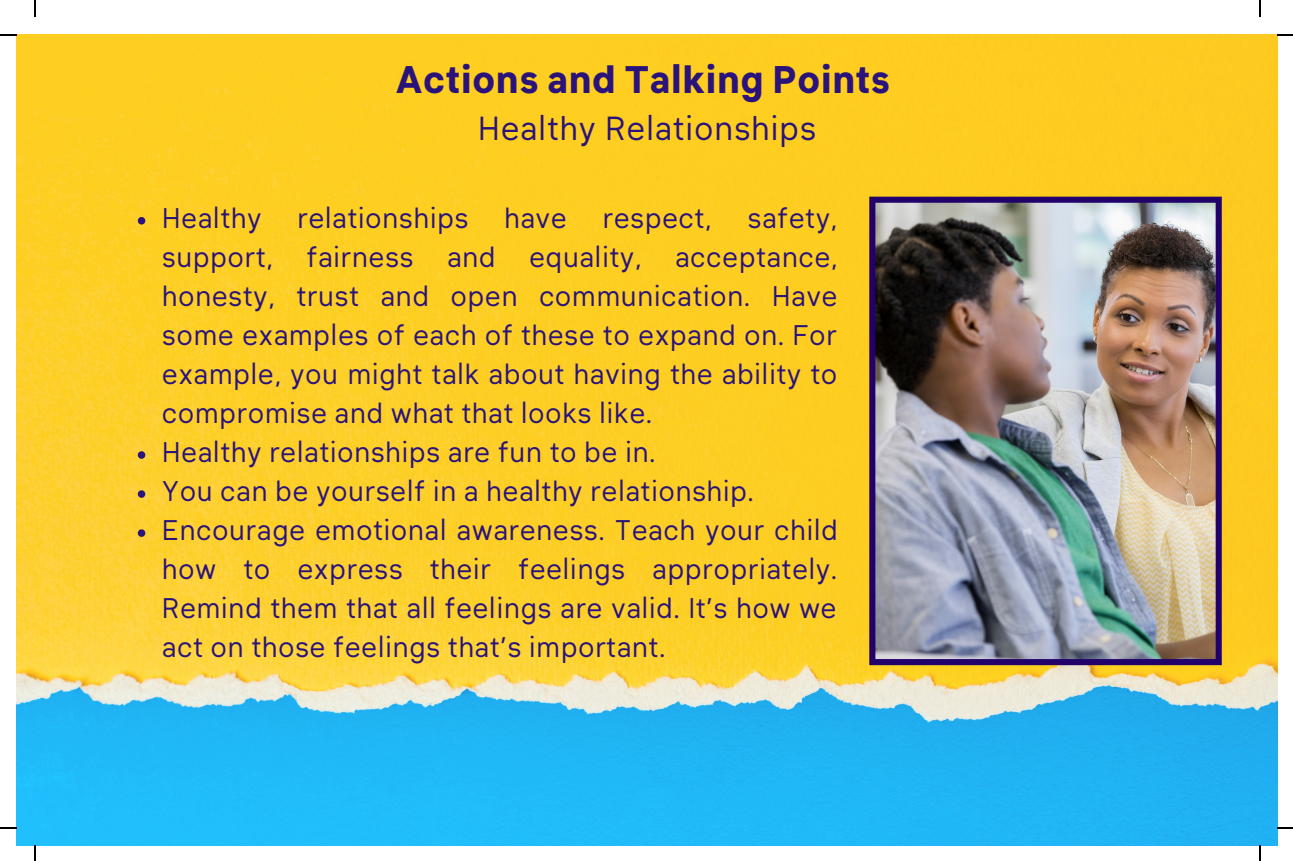
<style>
.page{position:relative;width:1293px;height:861px;background:#fff}
.page>*{position:absolute;margin:0;border:0;box-sizing:border-box;transform-origin:0 0}
.t1{font:700 38px "Klima";letter-spacing:.02em;color:#2a137b}
.t2{font:32.8px "Klima";letter-spacing:.02em;color:#2a137b}
.t3{font:28px/39px "Klima";letter-spacing:.015em;color:#2a137b}
</style>
<div class="page">
<img style="left:16px;top:35px;width:1260px;height:809px">
<svg style="left:138px;top:217px;width:7px;height:7px"></svg>
<svg style="left:138px;top:451px;width:7px;height:7px"></svg>
<svg style="left:138px;top:490px;width:7px;height:7px"></svg>
<svg style="left:138px;top:529px;width:7px;height:7px"></svg>
<img style="left:869px;top:196px;width:352px;height:468px">
<svg style="left:34px;top:0;width:2px;height:17px"></svg>
<svg style="left:0;top:35px;width:16px;height:1px"></svg>
<svg style="left:1259px;top:0;width:1px;height:17px"></svg>
<svg style="left:1276px;top:35px;width:16px;height:1px"></svg>
<svg style="left:34px;top:845px;width:2px;height:15px"></svg>
<svg style="left:0;top:827px;width:16px;height:1px"></svg>
<svg style="left:1258px;top:845px;width:2px;height:15px"></svg>
<svg style="left:1276px;top:827px;width:16px;height:1px"></svg>
<h1 class="t1" style="left:395px;top:64px;width:496px">Actions and Talking Points</h1>
<p class="t2" style="left:477px;top:115px;width:340px">Healthy Relationships</p>
<p class="t3" style="left:162px;top:200px;width:101px">Healthy</p>
<p class="t3" style="left:297px;top:200px;width:173px">relationships</p>
<p class="t3" style="left:504px;top:200px;width:64px">have</p>
<p class="t3" style="left:602px;top:200px;width:111px">respect,</p>
<p class="t3" style="left:162px;top:200px;width:677px;text-indent:585px">safety, support, fairness and equality, acceptance, honesty, trust and open communication. Have some examples of each of these to expand on. For example, you might talk about having the ability to compromise and what that looks like.<br>Healthy relationships are fun to be in.<br>You can be yourself in a healthy relationship.<br>Encourage emotional awareness. Teach your child how to express their feelings appropriately.<br>Remind them that all feelings are valid. It’s how we act on those feelings that’s important.</p>
</div>
